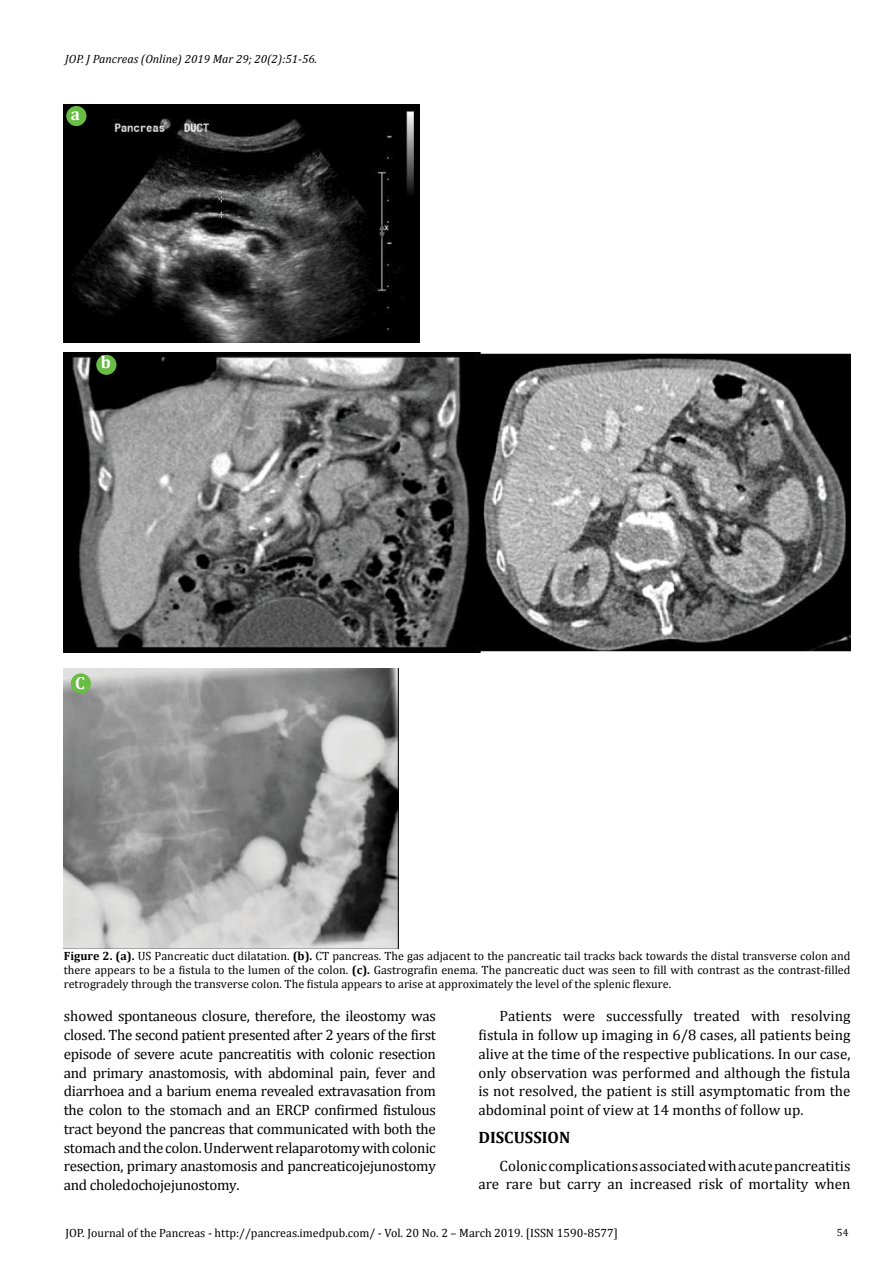
<style>
.page{position:relative;width:893px;height:1263px;background:#fff}
.page>*{position:absolute;margin:0;border:0;box-sizing:border-box;transform-origin:0 0}
.t1{font:700 17.4px "Cambria";color:#fff}
.t2{font:700 16.5px "Cambria";color:#000}
.t3{font:15px/18.8px "Cambria";color:#000;text-align:justify}
.t4{font:12px/14.4px "Cambria";color:#000;text-align:justify}
.t5{font:italic 12px "Cambria";color:#000}
.t6{font:10.5px "Cambria";color:#000}
.s1{font-weight:700}
</style>
<div class="page">
<img style="left:64px;top:104px;width:355px;height:239px">
<img style="left:64px;top:352px;width:786px;height:301px">
<img style="left:64px;top:668px;width:335px;height:280px">
<div style="left:66px;top:106px;width:21px;height:20px;background:#69bd45;border-radius:50%"></div>
<div style="left:96px;top:355px;width:20px;height:20px;background:#69bd45;border-radius:50%"></div>
<div style="left:71px;top:673px;width:20px;height:20px;background:#69bd45;border-radius:50%"></div>
<p class="t5" style="left:65px;top:51px;width:253px">JOP. J Pancreas (Online) 2019 Mar 29; 20(2):51-56.</p>
<p class="t1" style="left:71px;top:101px;width:11px">a</p>
<p class="t1" style="left:101px;top:350px;width:12px">b</p>
<p class="t1" style="left:75px;top:670px;width:11px">C</p>
<p class="t4" style="left:64px;top:948px;width:788px"><span class="s1">Figure 2. (a).</span> US Pancreatic duct dilatation. <span class="s1">(b).</span> CT pancreas. The gas adjacent to the pancreatic tail tracks back towards the distal transverse colon and there appears to be a fistula to the lumen of the colon. <span class="s1">(c).</span> Gastrografin enema. The pancreatic duct was seen to fill with contrast as the contrast-filled retrogradely through the transverse colon. The fistula appears to arise at approximately the level of the splenic flexure.</p>
<p class="t3" style="left:64px;top:1007px;width:374px">showed spontaneous closure, therefore, the ileostomy was closed. The second patient presented after 2 years of the first episode of severe acute pancreatitis with colonic resection and primary anastomosis, with abdominal pain, fever and diarrhoea and a barium enema revealed extravasation from the colon to the stomach and an ERCP confirmed fistulous tract beyond the pancreas that communicated with both the stomach and the colon. Underwent relaparotomy with colonic resection, primary anastomosis and pancreaticojejunostomy and choledochojejunostomy.</p>
<p class="t3" style="left:478px;top:1007px;width:374px;text-indent:21px">Patients were successfully treated with resolving fistula in follow up imaging in 6/8 cases, all patients being alive at the time of the respective publications. In our case, only observation was performed and although the fistula is not resolved, the patient is still asymptomatic from the abdominal point of view at 14 months of follow up.</p>
<p class="t2" style="left:478px;top:1126px;width:93px">DISCUSSION</p>
<p class="t3" style="left:478px;top:1156px;width:374px;text-align:right">Colonic complications associated with acute pancreatitis are rare but carry an increased risk of mortality when</p>
<p class="t4" style="left:65px;top:1226px;width:554px">JOP. Journal of the Pancreas - http://pancreas.imedpub.com/ - Vol. 20 No. 2 – March 2019. [ISSN 1590-8577]</p>
<p class="t6" style="left:837px;top:1226px;width:13px">54</p>
</div>
